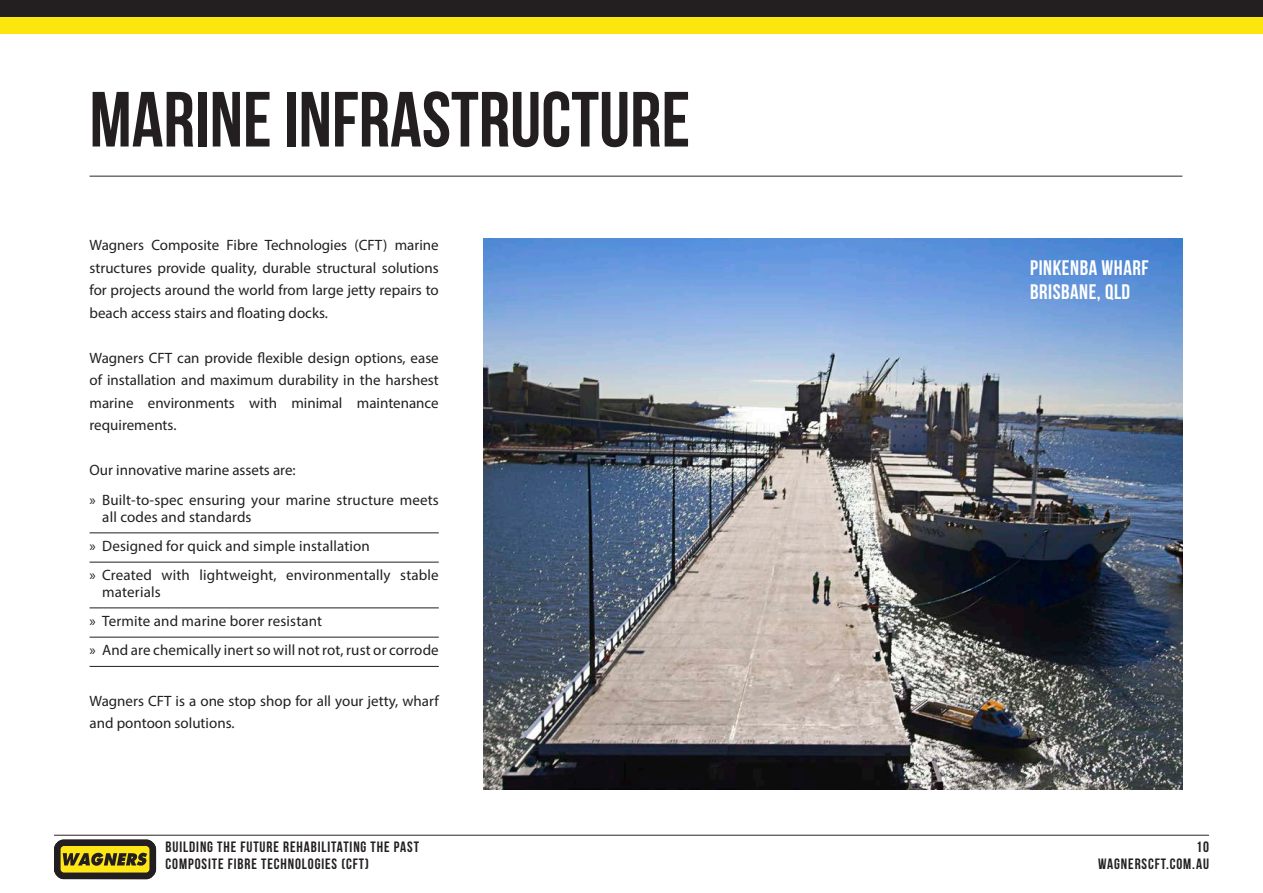
<style>
.page{position:relative;width:1263px;height:893px;background:#fff}
.page>*{position:absolute;margin:0;border:0;box-sizing:border-box;transform-origin:0 0}
.Titles{font:700 78px "Bebas Neue";color:#231f20}
.Subhead_-_Align_Left{font:700 21px "Bebas Neue";letter-spacing:.025em;color:#fff}
.t1{font:15px/22.5px "Myriad Pro";letter-spacing:.005em;color:#231f20}
.t2{font:700 15px "Bebas Neue";letter-spacing:.06em;color:#231f20}
</style>
<div class="page">
<div style="left:0;top:0;width:1263px;height:18px;background:#231f20"></div>
<div style="left:0;top:18px;width:1263px;height:16px;background:#fbe70e"></div>
<hr style="left:54px;top:835px;width:1155px;height:1px;background:#262825">
<img style="left:484px;top:238px;width:698px;height:552px">
<svg style="left:54px;top:840px;width:102px;height:39px"></svg>
<hr style="left:90px;top:532px;width:349px;height:1px;background:#231f20">
<hr style="left:90px;top:562px;width:349px;height:1px;background:#231f20">
<hr style="left:90px;top:607px;width:349px;height:1px;background:#231f20">
<hr style="left:90px;top:637px;width:349px;height:1px;background:#231f20">
<hr style="left:90px;top:666px;width:349px;height:1px;background:#231f20">
<hr style="left:90px;top:176px;width:1092px;height:1px;background:#262825">
<p class="Titles" style="left:90px;top:77px;width:602px">MARINE INFRASTRUCTURE</p>
<p class="t1" style="left:90px;top:234px;width:351px;text-align:justify">Wagners Composite Fibre Technologies (CFT) marine structures provide quality, durable structural solutions for projects around the world from large jetty repairs to beach access stairs and floating docks.</p>
<p class="t1" style="left:90px;top:346px;width:351px;text-align:justify">Wagners CFT can provide flexible design options, ease of installation and maximum durability in the harshest marine environments with minimal maintenance requirements.</p>
<p class="t1" style="left:90px;top:459px;width:208px">Our innovative marine assets are:</p>
<p class="t1" style="left:102px;top:492px;width:338px;line-height:16.5px;text-indent:-13px">» Built-to-spec ensuring your marine structure meets all codes and standards</p>
<p class="t1" style="left:90px;top:535px;width:282px">» Designed for quick and simple installation</p>
<p class="t1" style="left:102px;top:567px;width:338px;line-height:16.5px;text-indent:-13px">» Created with lightweight, environmentally stable materials</p>
<p class="t1" style="left:90px;top:610px;width:234px">» Termite and marine borer resistant</p>
<p class="t1" style="left:90px;top:639px;width:351px">» And are chemically inert so will not rot, rust or corrode</p>
<p class="t1" style="left:90px;top:689px;width:351px">Wagners CFT is a one stop shop for all your jetty, wharf and pontoon solutions.</p>
<p class="Subhead_-_Align_Left" style="left:1030px;top:256px;width:120px">PINKENBA WHARF</p>
<p class="Subhead_-_Align_Left" style="left:1030px;top:280px;width:102px">BRISBANE, QLD</p>
<p class="t2" style="left:166px;top:839px;width:255px">BUILDING THE FUTURE REHABILITATING THE PAST</p>
<p class="t2" style="left:1196px;top:839px;width:14px">10</p>
<p class="t2" style="left:166px;top:855px;width:205px">COMPOSITE FIBRE TECHNOLOGIES (CFT)</p>
<p class="t2" style="left:1098px;top:855px;width:112px">WAGNERSCFT.COM.AU</p>
</div>
